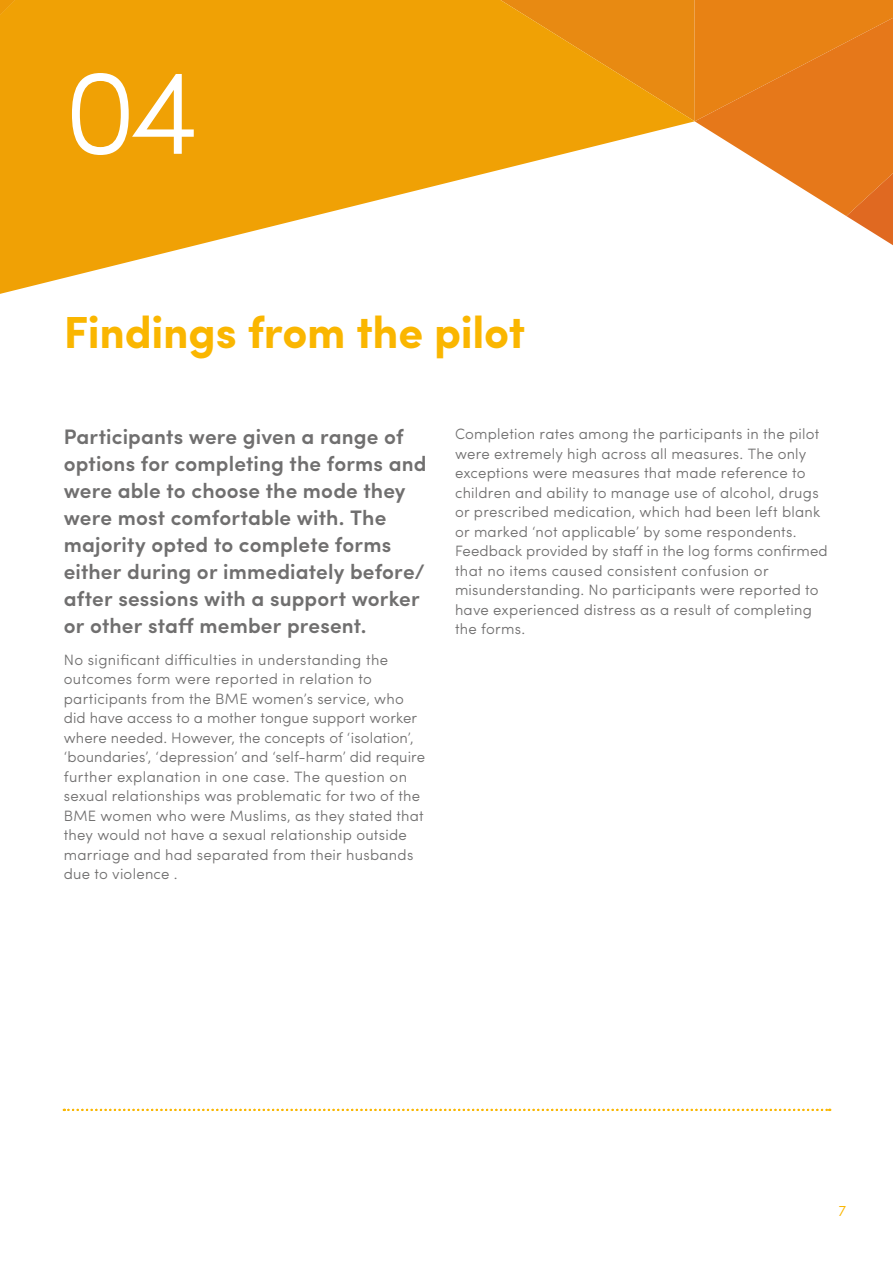
<style>
.page{position:relative;width:893px;height:1263px;background:#fff}
.page>*{position:absolute;margin:0;border:0;box-sizing:border-box;transform-origin:0 0}
.t1{font:300 120px "Sofia Pro";color:#fff}
.t2{font:700 45px "Sofia Pro";letter-spacing:-.005em;color:#fab600}
.t3{font:600 21px/27px "Sofia Pro";letter-spacing:.005em;color:#706f6f}
.t4{font:300 15px/19.5px "Sofia Pro";letter-spacing:.015em;color:#706f6f}
.t5{font:300 15px "Sofia Pro";color:#fab600}
</style>
<div class="page">
<svg style="left:0;top:0;width:500px;height:294px;fill:#f0a105"></svg>
<svg style="left:500px;top:0;width:393px;height:245px"></svg>
<svg style="left:0;top:0;width:15px;height:15px"></svg>
<svg style="left:64px;top:1109px;width:766px;height:2px"></svg>
<h1 class="t1" style="left:64px;top:24px;width:137px">04</h1>
<h2 class="t2" style="left:64px;top:298px;width:463px">Findings from the pilot</h2>
<p class="t3" style="left:64px;top:421px;width:364px">Participants were given a range of options for completing the forms and were able to choose the mode they were most comfortable with. The majority opted to complete forms either during or immediately before/ after sessions with a support worker or other staff member present.</p>
<p class="t4" style="left:64px;top:649px;width:363px">No significant difficulties in understanding the outcomes form were reported in relation to participants from the BME women’s service, who did have access to a mother tongue support worker where needed. However, the concepts of ‘isolation’, ‘boundaries’, ‘depression’ and ‘self-harm’ did require further explanation in one case. The question on sexual relationships was problematic for two of the BME women who were Muslims, as they stated that they would not have a sexual relationship outside marriage and had separated from their husbands due to violence .</p>
<p class="t4" style="left:455px;top:423px;width:374px">Completion rates among the participants in the pilot were extremely high across all measures. The only exceptions were measures that made reference to children and ability to manage use of alcohol, drugs or prescribed medication, which had been left blank or marked ‘not applicable’ by some respondents.<br>Feedback provided by staff in the log forms confirmed that no items caused consistent confusion or misunderstanding. No participants were reported to have experienced distress as a result of completing the forms.</p>
<p class="t5" style="left:838px;top:1199px;width:9px">7</p>
</div>
